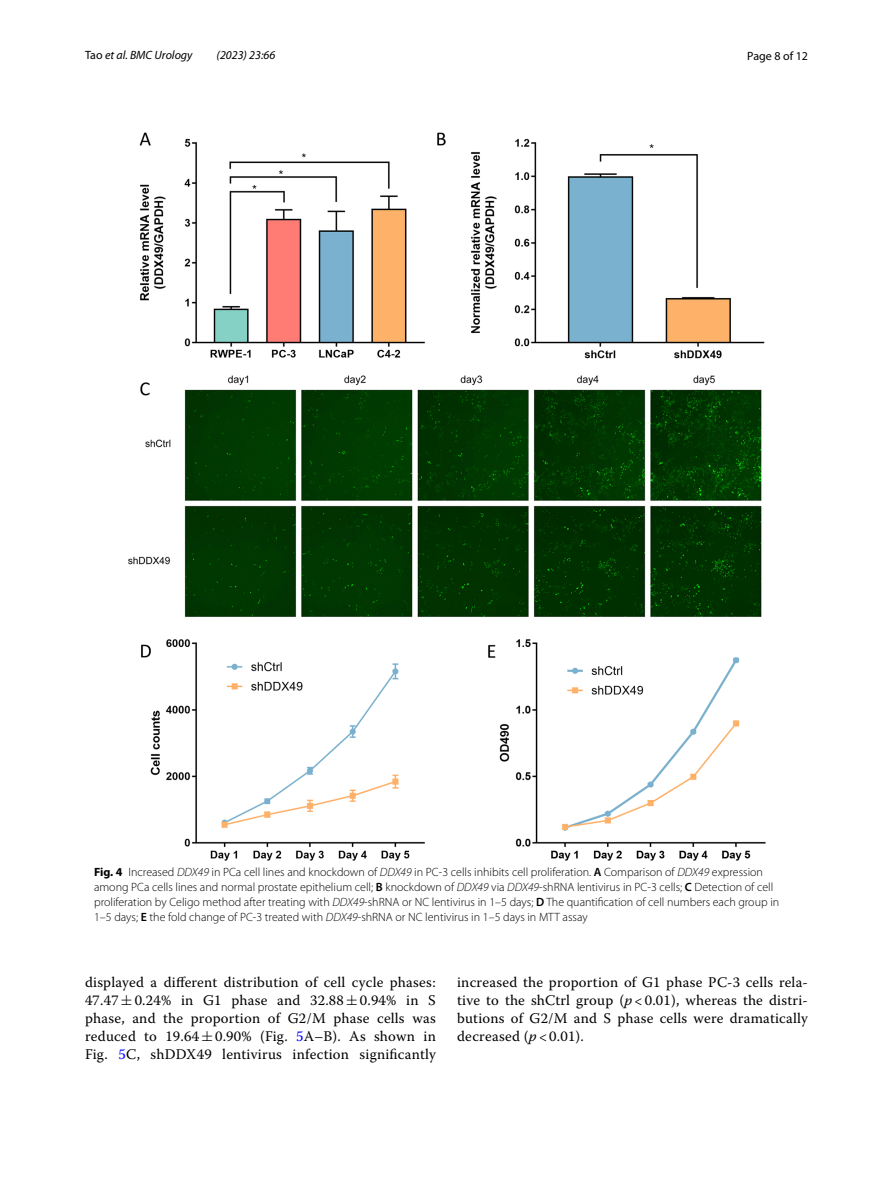
<style>
.page{position:relative;width:893px;height:1187px;background:#fff}
.page>*{position:absolute;margin:0;border:0;box-sizing:border-box;transform-origin:0 0}
.t1{font:14.7px/18px "Warnock Pro";letter-spacing:.015em;color:#000;text-align:justify}
.t2{font:300 12px/15px "Myriad Pro";color:#000}
.t3{font:italic 12px "Myriad Pro";color:#000}
.t4{font:12px "Myriad Pro";color:#000}
.s1{font-style:normal}
.s2{font-weight:700}
.s3{font-style:italic}
.s4{font-weight:600}
.s5{font-family:"MTSY"}
.s6{color:#00f}
</style>
<div class="page">
<img style="left:128px;top:133px;width:637px;height:727px">
<p class="t3" style="left:85px;top:48px;width:109px"><span class="s1">Tao</span> et al. BMC Urology</p>
<p class="t3" style="left:217px;top:48px;width:60px">(2023) 23:66</p>
<p class="t4" style="left:747px;top:48px;width:62px">Page 8 of 12</p>
<p class="t2" style="left:94px;top:864px;width:687px"><span class="s2">Fig. 4</span> Increased <span class="s3">DDX49</span> in PCa cell lines and knockdown of <span class="s3">DDX49</span> in PC-3 cells inhibits cell proliferation. <span class="s4">A</span> Comparison of <span class="s3">DDX49</span> expression among PCa cells lines and normal prostate epithelium cell; <span class="s4">B</span> knockdown of <span class="s3">DDX49</span> via <span class="s3">DDX49</span>-shRNA lentivirus in PC-3 cells; <span class="s4">C</span> Detection of cell proliferation by Celigo method after treating with <span class="s3">DDX49</span>-shRNA or NC lentivirus in 1–5 days; <span class="s4">D</span> The quantification of cell numbers each group in 1–5 days; <span class="s4">E</span> the fold change of PC-3 treated with <span class="s3">DDX49</span>-shRNA or NC lentivirus in 1–5 days in MTT assay</p>
<p class="t1" style="left:85px;top:972px;width:352px">displayed a different distribution of cell cycle phases:<br>47.47<span class="s5">±</span>0.24% in G1 phase and 32.88<span class="s5">±</span>0.94% in S phase, and the proportion of G2/M phase cells was reduced to 19.64<span class="s5">±</span>0.90% (Fig. <span class="s6">5</span>A–B). As shown in Fig. <span class="s6">5</span>C, shDDX49 lentivirus infection significantly</p>
<p class="t1" style="left:457px;top:972px;width:352px">increased the proportion of G1 phase PC-3 cells rela&shy;tive to the shCtrl group (<span class="s3">p</span> &lt; 0.01), whereas the distri&shy;butions of G2/M and S phase cells were dramatically decreased (<span class="s3">p</span> &lt; 0.01).</p>
</div>
